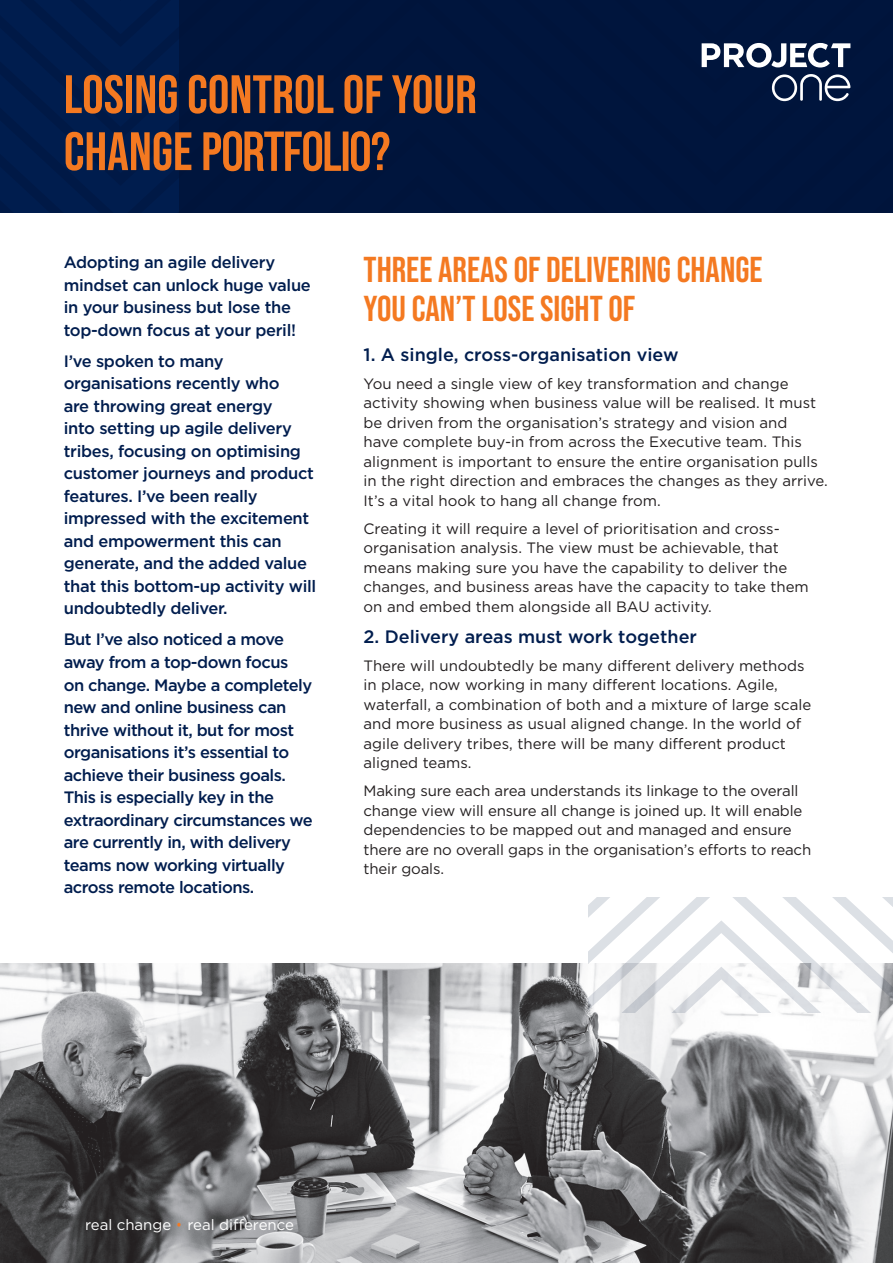
<style>
.page{position:relative;width:893px;height:1263px;background:#fff}
.page>*{position:absolute;margin:0;border:0;box-sizing:border-box;transform-origin:0 0}
.t1{font:54px "Bebas Neue";color:#f47921}
.t2{font:36px "Bebas Neue";color:#f47921}
.t3{font:500 18px "Gotham";color:#001d4e}
.t4{font:500 16.5px/22.5px "Gotham";letter-spacing:-.03em;color:#001d4e}
.t5{font:15px/19.5px "Gotham";color:#231f20}
.t6{font:15px "Gotham";color:#fff}
.s1{font-style:inherit}
.s2{color:#f47921}
</style>
<div class="page">
<svg style="left:0;top:0;width:437px;height:36px;background:#001742"></svg>
<svg style="left:0;top:36px;width:893px;height:46px;background:#001641"></svg>
<svg style="left:0;top:82px;width:893px;height:47px;background:#00163f"></svg>
<svg style="left:0;top:129px;width:893px;height:46px;background:#00163f"></svg>
<svg style="left:0;top:175px;width:893px;height:38px;background:#00163f"></svg>
<img style="left:0;top:964px;width:893px;height:299px">
<svg style="left:588px;top:897px;width:305px;height:115px"></svg>
<svg style="left:772px;top:74px;width:78px;height:27px"></svg>
<svg style="left:437px;top:0;width:456px;height:68px;background:#0e2247"></svg>
<p class="t1" style="left:64px;top:64px;width:415px">LOSING CONTROL OF YOUR</p>
<p class="t1" style="left:64px;top:121px;width:328px">CHANGE P<span class="s1">ORTFOLIO</span>?</p>
<p class="t4" style="left:64px;top:251px;width:249px">Adopting an agile delivery mindset can unlock huge value in your business but lose the top-down focus at your peril!</p>
<p class="t4" style="left:64px;top:350px;width:254px">I’ve spoken to many organisations recently who<br>are throwing great energy<br>into setting up agile delivery tribes, focusing on optimising customer journeys and product features. I’ve been really impressed with the excitement and empowerment this can generate, and the added value that this bottom-up activity will undoubtedly deliver.</p>
<p class="t4" style="left:64px;top:628px;width:251px">But I’ve also noticed a move away from a top-down focus on change. Maybe a completely new and online business can thrive without it, but for most organisations it’s essential to achieve their business goals.<br>This is especially key in the extraordinary circumstances we are currently in, with delivery teams now working virtually across remote locations.</p>
<p class="t2" style="left:364px;top:249px;width:400px">THREE AREAS OF DELIVERING CHANGE</p>
<p class="t2" style="left:364px;top:288px;width:273px">YOU CAN’T LOSE SIGHT OF</p>
<p class="t3" style="left:364px;top:342px;width:316px">1. A single, cross-organisation view</p>
<p class="t5" style="left:364px;top:373px;width:466px">You need a single view of key transformation and change activity showing when business value will be realised. It must be driven from the organisation’s strategy and vision and<br>have complete buy-in from across the Executive team. This alignment is important to ensure the entire organisation pulls in the right direction and embraces the changes as they arrive.<br>It’s a vital hook to hang all change from.</p>
<p class="t5" style="left:364px;top:518px;width:447px">Creating it will require a level of prioritisation and cross&shy;organisation analysis. The view must be achievable, that means making sure you have the capability to deliver the changes, and business areas have the capacity to take them on and embed them alongside all BAU activity.</p>
<p class="t3" style="left:364px;top:624px;width:335px">2. Delivery areas must work together</p>
<p class="t5" style="left:364px;top:655px;width:449px">There will undoubtedly be many different delivery methods in place, now working in many different locations. Agile, waterfall, a combination of both and a mixture of large scale and more business as usual aligned change. In the world of agile delivery tribes, there will be many different product aligned teams.</p>
<p class="t5" style="left:364px;top:781px;width:449px">Making sure each area understands its linkage to the overall change view will ensure all change is joined up. It will enable dependencies to be mapped out and managed and ensure there are no overall gaps in the organisation’s efforts to reach their goals.</p>
<p class="t6" style="left:85px;top:1215px;width:210px">real change <span class="s2">•</span> real difference</p>
</div>
